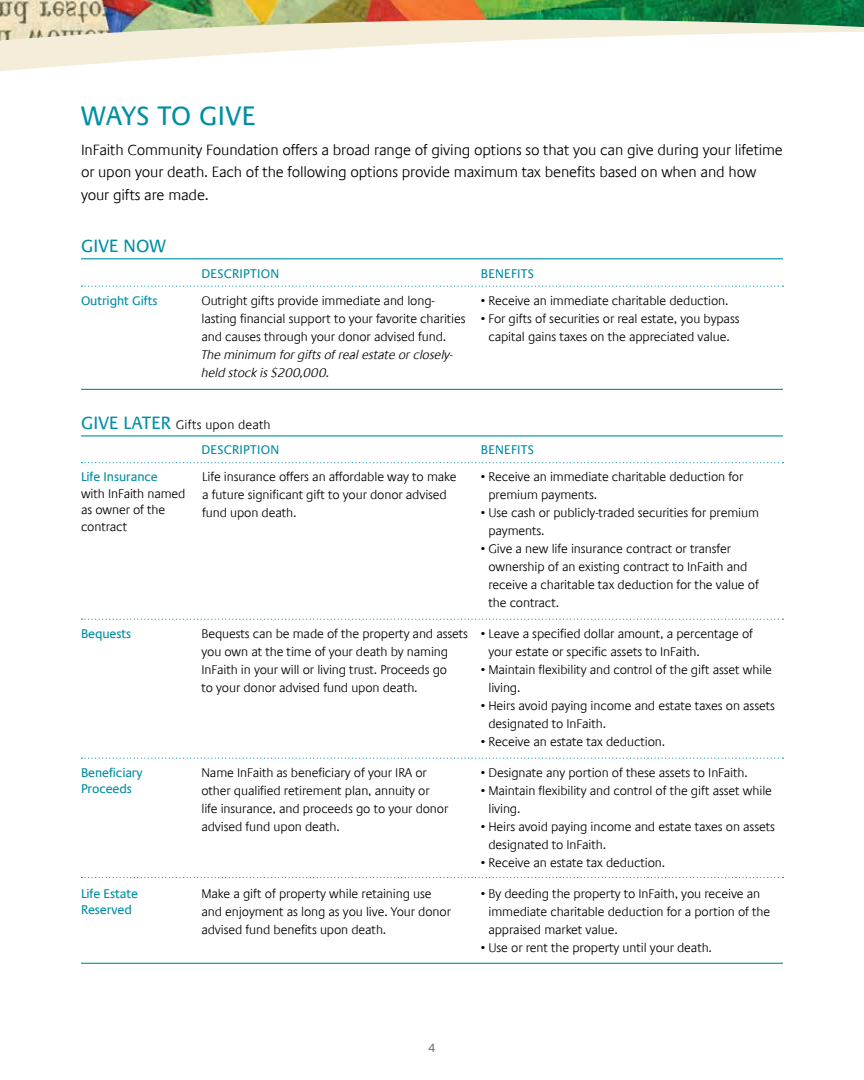
<style>
.page{position:relative;width:864px;height:1080px;background:#fff}
.page>*{position:absolute;margin:0;border:0;box-sizing:border-box;transform-origin:0 0}
.t1{font:27px "Praxis Com";letter-spacing:.015em;color:#008fa3}
.t2{font:18px "Praxis Com";letter-spacing:.01em;color:#008fa3}
.t3{font:300 15px/22.5px "Praxis Com";letter-spacing:-.01em;color:#000}
.t4{font:300 12.75px/18px "Praxis Com";letter-spacing:-.01em;color:#000}
.t5{font:12.75px/16.5px "Praxis Com";letter-spacing:-.01em;color:#008fa3}
.t6{font:italic 300 12.75px/18px "Praxis Com";letter-spacing:-.01em;color:#000}
.t7{font:300 12.75px/25.5px "Praxis Com";letter-spacing:.01em;color:#000}
.t8{font:12.75px "Praxis Com";letter-spacing:.02em;color:#008fa3}
.t9{font:12px "Praxis Com";color:#6a747b}
.s1{font-weight:400;font-size:18px;color:#008fa3}
.s2{font-weight:400;color:#008fa3}
</style>
<div class="page">
<svg style="left:0;top:41px;width:485px;height:30px"></svg>
<img style="left:0;top:0;width:864px;height:41px">
<hr style="left:81px;top:389px;width:702px;height:1px;background:#008fa3">
<hr style="left:81px;top:435px;width:702px;height:2px;background:#008fa3">
<hr style="left:81px;top:963px;width:702px;height:1px;background:#008fa3">
<hr style="left:81px;top:258px;width:702px;height:1px;background:#008fa3">
<svg style="left:82px;top:286px;width:701px;height:1px"></svg>
<svg style="left:82px;top:462px;width:701px;height:1px"></svg>
<svg style="left:82px;top:619px;width:701px;height:1px"></svg>
<svg style="left:82px;top:758px;width:701px;height:1px"></svg>
<svg style="left:82px;top:877px;width:701px;height:1px"></svg>
<h1 class="t1" style="left:81px;top:100px;width:176px">WAYS TO GIVE</h1>
<p class="t3" style="left:81px;top:138px;width:703px">InFaith Community Foundation offers a broad range of giving options so that you can give during your lifetime or upon your death. Each of the following options provide maximum tax benefits based on when and how your gifts are made.</p>
<h2 class="t2" style="left:81px;top:236px;width:87px">GIVE NOW</h2>
<p class="t8" style="left:201px;top:266px;width:79px">DESCRIPTION</p>
<p class="t8" style="left:481px;top:266px;width:55px">BENEFITS</p>
<p class="t5" style="left:81px;top:292px;width:78px">Outright Gifts</p>
<p class="t4" style="left:201px;top:291px;width:266px">Outright gifts provide immediate and long&shy;lasting financial support to your favorite charities and causes through your donor advised fund.</p>
<p class="t6" style="left:201px;top:345px;width:253px">The minimum for gifts of real estate or closely&shy;held stock is $200,000.</p>
<p class="t4" style="left:481px;top:291px;width:249px">• Receive an immediate charitable deduction.</p>
<p class="t4" style="left:481px;top:309px;width:260px;text-align:center">• For gifts of securities or real estate, you bypass capital gains taxes on the appreciated value.</p>
<p class="t7" style="left:201px;top:412px;width:79px;text-indent:-120px"><span class="s1">GIVE LATER</span> Gifts upon death<br><span class="s2">DESCRIPTION</span></p>
<p class="t8" style="left:481px;top:443px;width:55px">BENEFITS</p>
<p class="t5" style="left:81px;top:469px;width:78px">Life Insurance</p>
<p class="t4" style="left:81px;top:485px;width:106px;line-height:16.5px">with InFaith named as owner of the contract</p>
<p class="t4" style="left:202px;top:468px;width:256px">Life insurance offers an affordable way to make a future significant gift to your donor advised fund upon death.</p>
<p class="t4" style="left:488px;top:468px;width:256px;text-indent:-8px">• Receive an immediate charitable deduction for premium payments.</p>
<p class="t4" style="left:488px;top:504px;width:272px;text-indent:-8px">• Use cash or publicly-traded securities for premium payments.</p>
<p class="t4" style="left:488px;top:540px;width:272px;text-indent:-8px">• Give a new life insurance contract or transfer ownership of an existing contract to InFaith and receive a charitable tax deduction for the value of the contract.</p>
<p class="t5" style="left:81px;top:625px;width:52px">Bequests</p>
<p class="t4" style="left:201px;top:625px;width:268px">Bequests can be made of the property and assets you own at the time of your death by naming InFaith in your will or living trust. Proceeds go<br>to your donor advised fund upon death.</p>
<p class="t4" style="left:488px;top:625px;width:266px;text-indent:-8px">• Leave a specified dollar amount, a percentage of your estate or specific assets to InFaith.</p>
<p class="t4" style="left:488px;top:661px;width:285px;text-indent:-8px">• Maintain flexibility and control of the gift asset while living.</p>
<p class="t4" style="left:488px;top:697px;width:288px;text-indent:-8px">• Heirs avoid paying income and estate taxes on assets designated to InFaith.</p>
<p class="t4" style="left:481px;top:733px;width:186px">• Receive an estate tax deduction.</p>
<p class="t5" style="left:81px;top:764px;width:63px">Beneficiary<br>Proceeds</p>
<p class="t4" style="left:201px;top:764px;width:248px">Name InFaith as beneficiary of your IRA or other qualified retirement plan, annuity or life insurance, and proceeds go to your donor advised fund upon death.</p>
<p class="t4" style="left:481px;top:764px;width:269px">• Designate any portion of these assets to InFaith.</p>
<p class="t4" style="left:488px;top:782px;width:285px;text-indent:-8px">• Maintain flexibility and control of the gift asset while living.</p>
<p class="t4" style="left:488px;top:818px;width:288px;text-indent:-8px">• Heirs avoid paying income and estate taxes on assets designated to InFaith.</p>
<p class="t4" style="left:481px;top:854px;width:186px">• Receive an estate tax deduction.</p>
<p class="t5" style="left:81px;top:885px;width:59px">Life Estate<br>Reserved</p>
<p class="t4" style="left:201px;top:884px;width:251px">Make a gift of property while retaining use and enjoyment as long as you live. Your donor advised fund benefits upon death.</p>
<p class="t4" style="left:488px;top:884px;width:283px;text-indent:-8px">• By deeding the property to InFaith, you receive an immediate charitable deduction for a portion of the appraised market value.</p>
<p class="t4" style="left:481px;top:938px;width:233px">• Use or rent the property until your death.</p>
<p class="t9" style="left:428px;top:1041px;width:9px">4</p>
</div>
